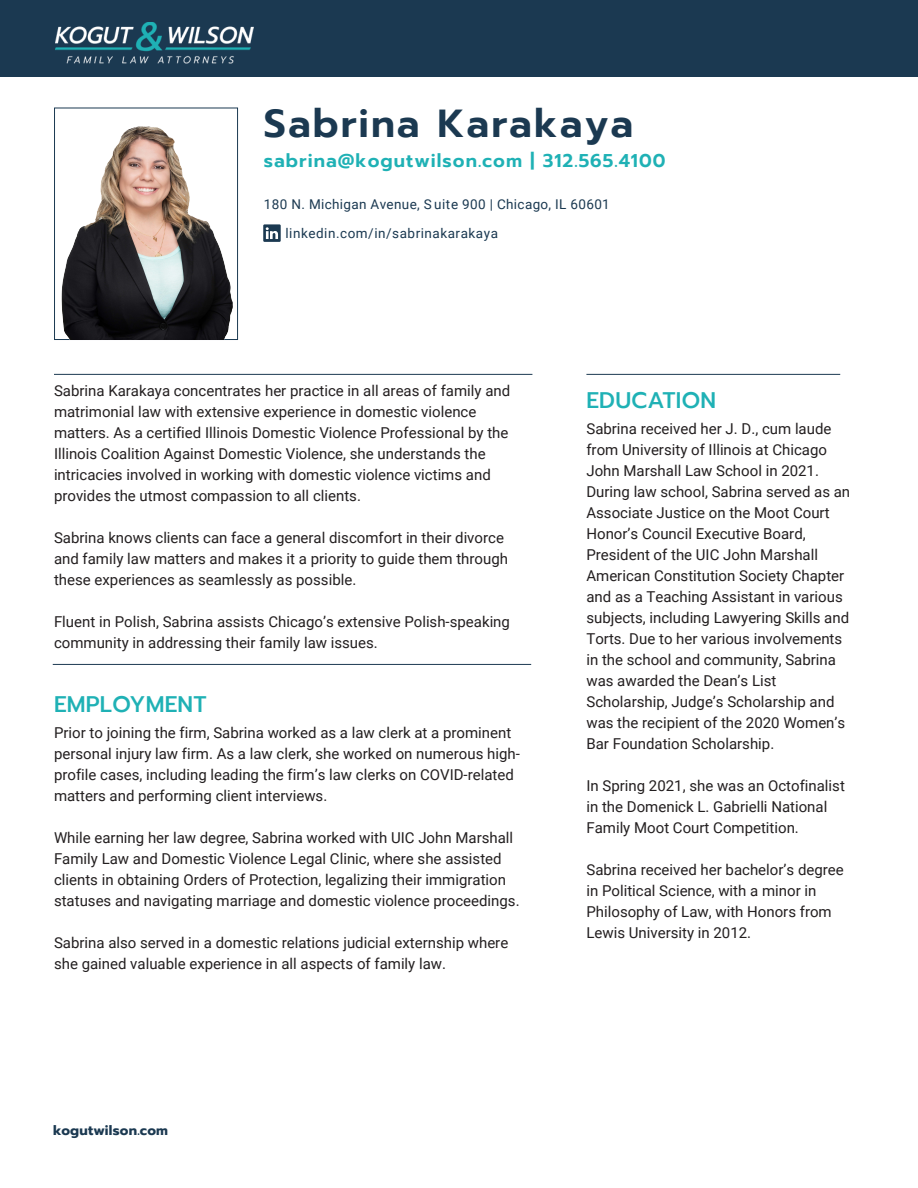
<style>
.page{position:relative;width:918px;height:1188px;background:#fff}
.page>*{position:absolute;margin:0;border:0;box-sizing:border-box;transform-origin:0 0}
.t1{font:600 39px "Prompt";letter-spacing:.05em;color:#1b3951}
.body_Copy{font:500 22.5px "Prompt";letter-spacing:.01em;color:#1fb1b5}
.t2{font:600 18.45px "Prompt";letter-spacing:.055em;color:#1fb1b5}
.body_Copy-2{font:15px/21px "Roboto";color:#231f20}
.t3{font:13.5px "Roboto";letter-spacing:.025em;color:#1b3951}
.t4{font:700 13.5px "Prompt";letter-spacing:.015em;color:#1b3951}
</style>
<div class="page">
<div style="left:0;top:0;width:918px;height:77px;background:#1b3951"></div>
<img style="left:56px;top:23px;width:198px;height:41px">
<div style="left:54px;top:108px;width:184px;height:232px;border:1px solid #1b3951"></div>
<hr style="left:54px;top:374px;width:478px;height:1px;background:#1b3951">
<hr style="left:53px;top:664px;width:478px;height:1px;background:#1b3951">
<hr style="left:586px;top:374px;width:254px;height:1px;background:#1b3951">
<svg style="left:263px;top:224px;width:18px;height:18px"></svg>
<img style="left:57px;top:126px;width:179px;height:213px">
<h1 class="t1" style="left:264px;top:94px;width:371px">Sabrina Karakaya</h1>
<p class="t2" style="left:264px;top:147px;width:403px">sabrina@kogutwilson.com | 312.565.4100</p>
<p class="t3" style="left:264px;top:195px;width:347px">180 N. Michigan Avenue, S uite 900 | Chicago, IL 60601</p>
<p class="t3" style="left:285px;top:224px;width:214px">linkedin.com/in/sabrinakarakaya</p>
<p class="body_Copy-2" style="left:54px;top:380px;width:458px">Sabrina Karakaya concentrates her practice in all areas of family and matrimonial law with extensive experience in domestic violence matters. As a certified Illinois Domestic Violence Professional by the Illinois Coalition Against Domestic Violence, she understands the intricacies involved in working with domestic violence victims and provides the utmost compassion to all clients.</p>
<p class="body_Copy-2" style="left:54px;top:527px;width:456px">Sabrina knows clients can face a general discomfort in their divorce and family law matters and makes it a priority to guide them through these experiences as seamlessly as possible.</p>
<p class="body_Copy-2" style="left:54px;top:611px;width:458px">Fluent in Polish, Sabrina assists Chicago’s extensive Polish-speaking community in addressing their family law issues.</p>
<p class="body_Copy" style="left:54px;top:688px;width:154px">EMPLOYMENT</p>
<p class="body_Copy-2" style="left:54px;top:722px;width:467px">Prior to joining the firm, Sabrina worked as a law clerk at a prominent personal injury law firm. As a law clerk, she worked on numerous high&shy;profile cases, including leading the firm’s law clerks on COVID-related matters and performing client interviews.</p>
<p class="body_Copy-2" style="left:54px;top:827px;width:467px">While earning her law degree, Sabrina worked with UIC John Marshall Family Law and Domestic Violence Legal Clinic, where she assisted clients in obtaining Orders of Protection, legalizing their immigration statuses and navigating marriage and domestic violence proceedings.</p>
<p class="body_Copy-2" style="left:54px;top:932px;width:456px">Sabrina also served in a domestic relations judicial externship where she gained valuable experience in all aspects of family law.</p>
<p class="t4" style="left:53px;top:1120px;width:116px">kogutwilson.com</p>
<p class="body_Copy" style="left:586px;top:385px;width:131px">EDUCATION</p>
<p class="body_Copy-2" style="left:586px;top:418px;width:265px">Sabrina received her J. D., cum laude from University of Illinois at Chicago John Marshall Law School in 2021.<br>During law school, Sabrina served as an Associate Justice on the Moot Court Honor’s Council Executive Board, President of the UIC John Marshall American Constitution Society Chapter and as a Teaching Assistant in various subjects, including Lawyering Skills and Torts. Due to her various involvements in the school and community, Sabrina was awarded the Dean’s List Scholarship, Judge’s Scholarship and was the recipient of the 2020 Women’s Bar Foundation Scholarship.</p>
<p class="body_Copy-2" style="left:586px;top:775px;width:260px">In Spring 2021, she was an Octofinalist in the Domenick L. Gabrielli National<br>Family Moot Court Competition.</p>
<p class="body_Copy-2" style="left:586px;top:859px;width:259px">Sabrina received her bachelor’s degree in Political Science, with a minor in Philosophy of Law, with Honors from Lewis University in 2012.</p>
</div>
